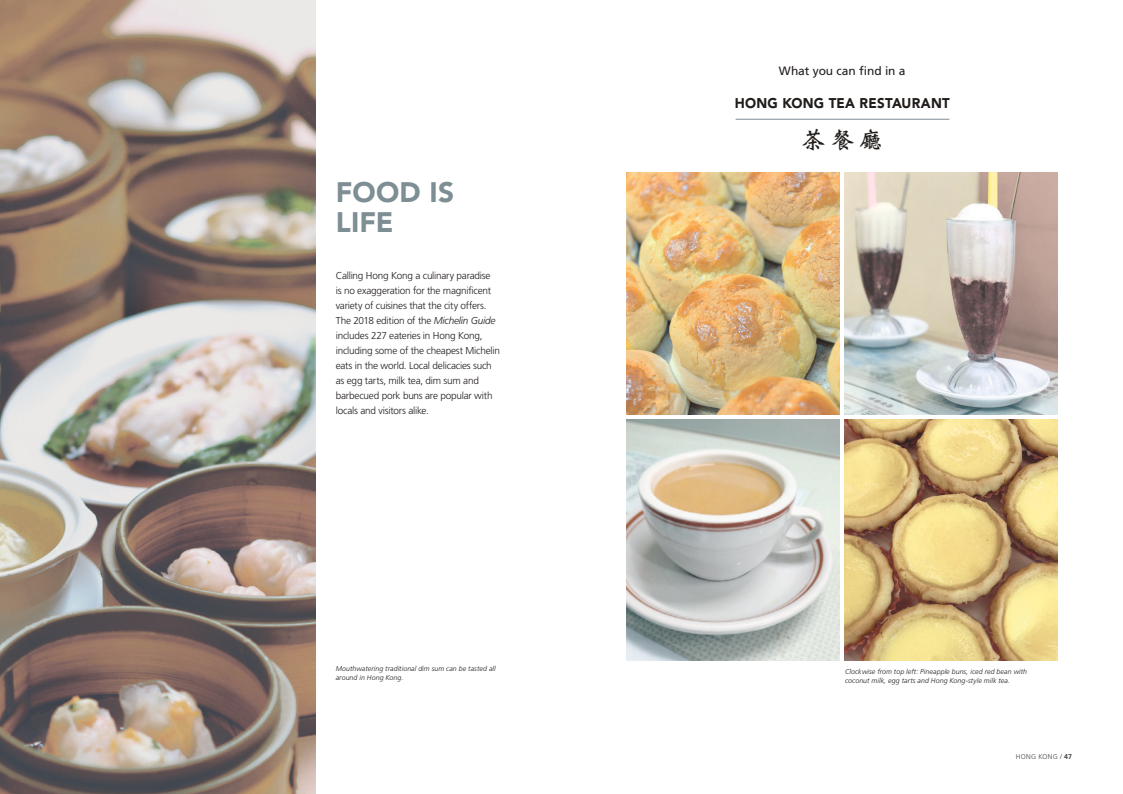
<style>
.page{position:relative;width:1123px;height:794px;background:#fff}
.page>*{position:absolute;margin:0;border:0;box-sizing:border-box;transform-origin:0 0}
.t1{font:900 28px/30px "Avenir LT Std";letter-spacing:.005em;color:#7d8e94}
.t2{font:700 24px "M Bei HK";color:#201c1a}
.t3{font:900 14px "Avenir LT Std";letter-spacing:.02em;color:#201c1a;scale:.95 1}
.t4{font:12px "Frutiger LT Std";letter-spacing:-.005em;color:#201c1a}
.t5{font:300 10px/15px "Frutiger LT Std";letter-spacing:-.02em;color:#201c1a}
.t6{font:italic 300 7px/9px "Frutiger LT Std";letter-spacing:.01em;color:#201c1a}
.t7{font:300 7px "Frutiger LT Std";letter-spacing:.04em;color:#484440}
.s1{font-style:italic}
.s2{font-weight:700}
</style>
<div class="page">
<img style="left:0;top:0;width:316px;height:794px">
<img style="left:626px;top:173px;width:213px;height:241px">
<img style="left:844px;top:173px;width:213px;height:241px">
<img style="left:626px;top:420px;width:213px;height:241px">
<img style="left:844px;top:420px;width:213px;height:241px">
<hr style="left:735px;top:119px;width:214px;height:1px;background:#7d8e94">
<h1 class="t1" style="left:336px;top:177px;width:120px">FOOD IS<br>LIFE</h1>
<p class="t5" style="left:336px;top:268px;width:166px">Calling Hong Kong a culinary paradise<br>is no exaggeration for the magnificent variety of cuisines that the city offers.<br>The 2018 edition of the <span class="s1">Michelin Guide </span>includes 227 eateries in Hong Kong, including some of the cheapest Michelin eats in the world. Local delicacies such as egg tarts, milk tea, dim sum and barbecued pork buns are popular with locals and visitors alike.</p>
<p class="t6" style="left:336px;top:664px;width:161px">Mouthwatering traditional dim sum can be tasted all around in Hong Kong.</p>
<p class="t4" style="left:779px;top:64px;width:128px">What you can find in a</p>
<h3 class="t3" style="left:734px;top:95px;width:228px">HONG KONG TEA RESTAURANT</h3>
<h2 class="t2" style="left:801px;top:128px;width:83px">茶餐廳</h2>
<p class="t6" style="left:845px;top:667px;width:183px">Clockwise from top left: Pineapple buns, iced red bean with coconut milk, egg tarts and Hong Kong-style milk tea.</p>
<p class="t7" style="left:1016px;top:752px;width:58px">HONG KONG / <span class="s2">47</span></p>
</div>
